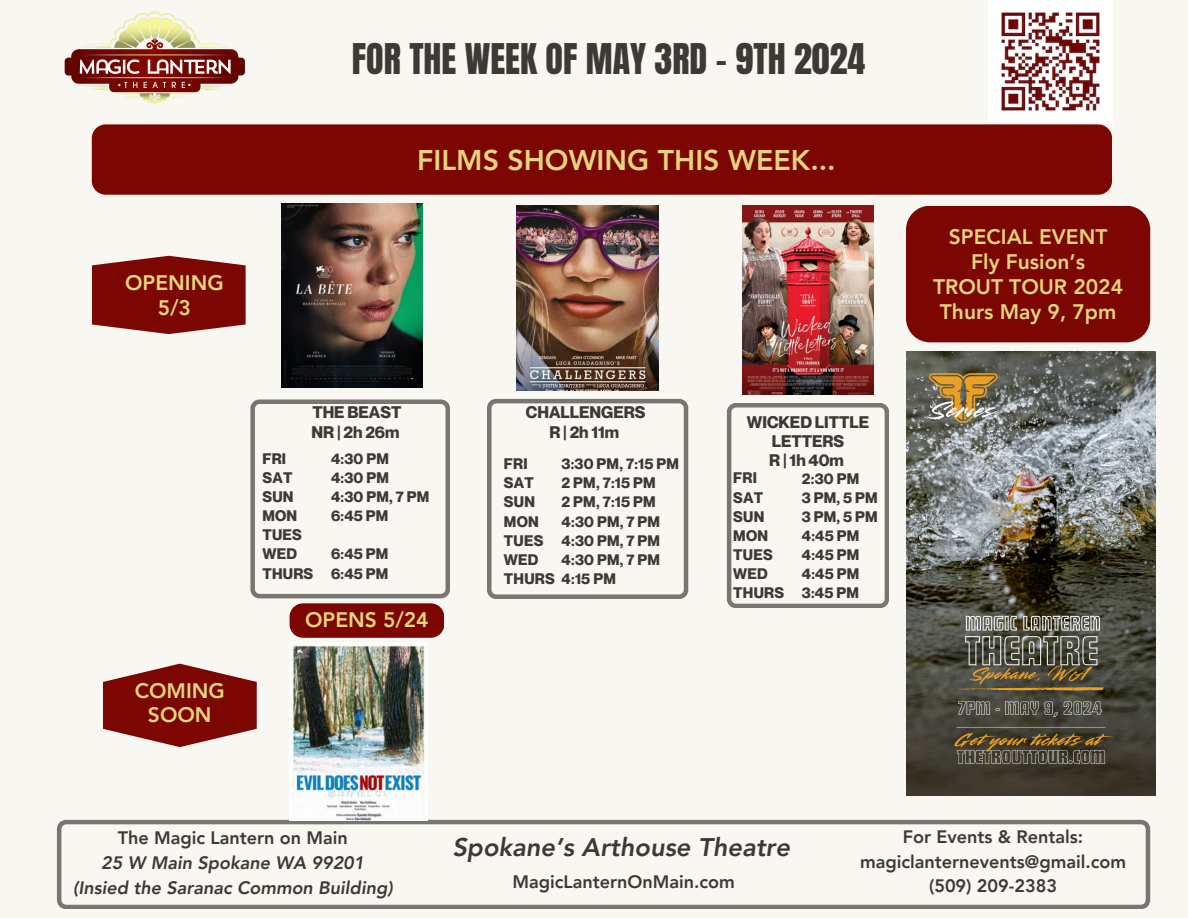
<style>
.page{position:relative;width:1188px;height:918px;background:#f8f7f2}
.page>*{position:absolute;margin:0;border:0;box-sizing:border-box;transform-origin:0 0}
.t1{font:36px "Anton";color:#3d3935}
.t2{font:800 28.5px "Avenir LT Pro";color:#e6d47c}
.t3{font:italic 800 25.5px "Avenir LT Pro";color:#3d3935}
.t4{font:800 21px/24.8px "Avenir LT Pro";color:#e6d47c;text-align:center}
.t5{font:800 18px/24.8px "Avenir LT Pro";color:#3d3935;text-align:center}
.t6{font:italic 800 18px/24.8px "Avenir LT Pro";color:#3d3935;text-align:center}
.t7{font:700 16.5px/19.2px "Neue Montreal";color:#3d3935;text-align:center}
.t8{font:700 15px "Neue Montreal";letter-spacing:.015em;color:#3d3935}
.s1{font-style:normal}
</style>
<div class="page">
<div style="left:92px;top:124px;width:1020px;height:71px;background:#7b0602;border-radius:14px"></div>
<img style="left:64px;top:11px;width:181px;height:93px">
<svg style="left:57px;top:820px;width:1093px;height:89px"></svg>
<img style="left:988px;top:0;width:124px;height:124px">
<svg style="left:103px;top:664px;width:154px;height:83px"></svg>
<svg style="left:250px;top:399px;width:200px;height:239px"></svg>
<svg style="left:92px;top:256px;width:154px;height:78px;background:#8a231f"></svg>
<svg style="left:727px;top:403px;width:162px;height:205px"></svg>
<svg style="left:487px;top:399px;width:201px;height:200px"></svg>
<img style="left:517px;top:206px;width:141px;height:184px">
<img style="left:282px;top:203px;width:140px;height:185px">
<img style="left:742px;top:206px;width:132px;height:189px">
<img style="left:290px;top:643px;width:138px;height:177px">
<img style="left:906px;top:351px;width:250px;height:445px">
<div style="left:906px;top:206px;width:244px;height:136px;background:#7b0602;border-radius:24px"></div>
<p class="t1" style="left:352px;top:33px;width:515px">FOR THE WEEK OF MAY 3RD - 9TH 2024</p>
<p class="t2" style="left:417px;top:149px;width:420px">FILMS SHOWING THIS WEEK...</p>
<p class="t4" style="left:125px;top:272px;width:100px">OPENING<br>5/3</p>
<p class="t4" style="left:135px;top:680px;width:92px">COMING<br>SOON</p>
<p class="t7" style="left:312px;top:403px;width:91px;text-align:left">THE BEAST<br>NR | 2h 26m</p>
<h6 class="t7" style="left:747px;top:412px;width:124px">WICKED LITTLE<br>LETTERS<br>R|1h40m</h6>
<h6 class="t7" style="left:526px;top:403px;width:121px">CHALLENGERS<br>R|2h11m</h6>
<p class="t8" style="left:262px;top:449px;width:25px">FRI</p>
<p class="t8" style="left:262px;top:468px;width:32px">SAT</p>
<p class="t8" style="left:262px;top:488px;width:33px">SUN</p>
<p class="t8" style="left:262px;top:507px;width:36px">MON</p>
<p class="t8" style="left:262px;top:526px;width:41px">TUES</p>
<p class="t8" style="left:262px;top:545px;width:36px">WED</p>
<p class="t8" style="left:262px;top:564px;width:52px">THURS</p>
<p class="t8" style="left:331px;top:449px;width:59px">4:30 PM</p>
<p class="t8" style="left:331px;top:468px;width:59px">4:30 PM</p>
<p class="t8" style="left:331px;top:488px;width:100px">4:30 PM, 7 PM</p>
<p class="t8" style="left:331px;top:507px;width:59px">6:45 PM</p>
<p class="t8" style="left:331px;top:545px;width:59px">6:45 PM</p>
<h5 class="t8" style="left:331px;top:564px;width:59px">6:45 PM</h5>
<p class="t8" style="left:504px;top:455px;width:25px">FRI</p>
<p class="t8" style="left:504px;top:474px;width:32px">SAT</p>
<p class="t8" style="left:504px;top:493px;width:33px">SUN</p>
<p class="t8" style="left:504px;top:512px;width:36px">MON</p>
<p class="t8" style="left:504px;top:531px;width:41px">TUES</p>
<p class="t8" style="left:504px;top:550px;width:36px">WED</p>
<p class="t8" style="left:504px;top:569px;width:113px">THURS 4:15 PM</p>
<p class="t8" style="left:562px;top:455px;width:119px">3:30 PM, 7:15 PM</p>
<h4 class="t8" style="left:562px;top:474px;width:96px">2 PM, 7:15 PM</h4>
<h4 class="t8" style="left:562px;top:493px;width:96px">2 PM, 7:15 PM</h4>
<p class="t8" style="left:562px;top:512px;width:100px">4:30 PM, 7 PM</p>
<p class="t8" style="left:562px;top:531px;width:100px">4:30 PM, 7 PM</p>
<h6 class="t8" style="left:562px;top:550px;width:100px">4:30 PM, 7 PM</h6>
<p class="t8" style="left:733px;top:469px;width:25px">FRI</p>
<p class="t8" style="left:733px;top:488px;width:32px">SAT</p>
<p class="t8" style="left:733px;top:507px;width:33px">SUN</p>
<p class="t8" style="left:733px;top:526px;width:36px">MON</p>
<p class="t8" style="left:733px;top:545px;width:41px">TUES</p>
<p class="t8" style="left:733px;top:565px;width:36px">WED</p>
<p class="t8" style="left:733px;top:584px;width:52px">THURS</p>
<p class="t8" style="left:802px;top:469px;width:59px">2:30 PM</p>
<p class="t8" style="left:802px;top:488px;width:77px">3PM,5PM</p>
<p class="t8" style="left:802px;top:507px;width:77px">3PM,5PM</p>
<p class="t8" style="left:802px;top:527px;width:59px">4:45 PM</p>
<h6 class="t8" style="left:802px;top:546px;width:59px">4:45 PM</h6>
<p class="t8" style="left:802px;top:565px;width:59px">4:45 PM</p>
<p class="t8" style="left:802px;top:584px;width:59px">3:45 PM</p>
<h3 class="t4" style="left:305px;top:609px;width:125px">OPENS 5/24</h3>
<h6 class="t4" style="left:933px;top:227px;width:191px">SPECIAL EVENT<br>Fly Fusion’s<br>TROUT TOUR 2024<br>Thurs May 9, 7pm</h6>
<p class="t6" style="left:73px;top:827px;width:321px"><span class="s1">The Magic Lantern on Main<br></span>25 W Main Spokane WA 99201 (Insied the Saranac Common Building)</p>
<p class="t3" style="left:452px;top:837px;width:339px">Spokane’s Arthouse Theatre</p>
<p class="t5" style="left:860px;top:826px;width:267px">For Events &amp; Rentals: magiclanternevents@gmail.com (509) 209-2383</p>
<p class="t5" style="left:513px;top:871px;width:224px">MagicLanternOnMain.com</p>
</div>
